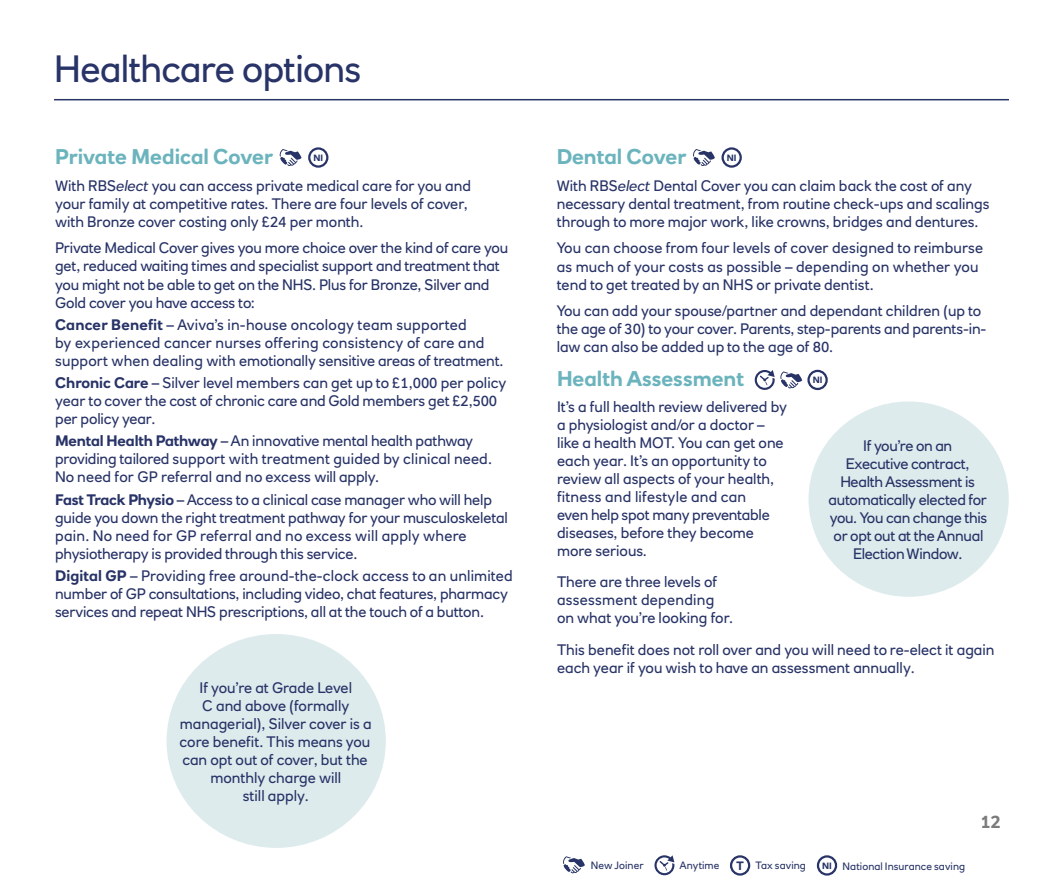
<style>
.page{position:relative;width:1063px;height:893px;background:#fff}
.page>*{position:absolute;margin:0;border:0;box-sizing:border-box;transform-origin:0 0}
.t1{font:37.5px "RN House Sans";letter-spacing:-.02em;color:#283367}
.t2{font:700 21px "RN House Sans";color:#6cb4bd}
.t3{font:700 18px "RN House Sans";color:#7c7c7c}
.t4{font:15px/18px "RN House Sans";color:#283367}
.t5{font:15px/18px "RN House Sans";letter-spacing:-.02em;color:#283367;text-align:center}
.t6{font:10.5px "RN House Sans";letter-spacing:.005em;color:#283367}
.t7{font:700 9px "RN House Sans";color:#283367}
.s1{font-style:italic}
.s2{font-weight:700}
.s3{font-weight:700;font-size:12px}
.s4{font-weight:700;font-size:9px}
</style>
<div class="page">
<hr style="left:54px;top:99px;width:955px;height:1px;background:#283367">
<div style="left:308px;top:147px;width:20px;height:21px;border:2px solid #283367;border-radius:50%"></div>
<svg style="left:279px;top:149px;width:23px;height:17px"></svg>
<div style="left:722px;top:147px;width:20px;height:21px;border:2px solid #283367;border-radius:50%"></div>
<svg style="left:693px;top:149px;width:22px;height:17px"></svg>
<div style="left:807px;top:370px;width:21px;height:20px;border:2px solid #283367;border-radius:50%"></div>
<svg style="left:755px;top:370px;width:47px;height:20px"></svg>
<div style="left:809px;top:401px;width:200px;height:196px;background:#ddebed;border-radius:50%"></div>
<div style="left:167px;top:634px;width:219px;height:214px;background:#ddebed;border-radius:50%"></div>
<svg style="left:563px;top:856px;width:22px;height:18px"></svg>
<svg style="left:654px;top:855px;width:20px;height:20px"></svg>
<div style="left:730px;top:855px;width:20px;height:21px;border:2px solid #283367;border-radius:50%"></div>
<div style="left:817px;top:855px;width:20px;height:21px;border:2px solid #283367;border-radius:50%"></div>
<h1 class="t1" style="left:54px;top:46px;width:309px">Healthcare options</h1>
<h2 class="t2" style="left:55px;top:144px;width:219px">Private Medical Cover</h2>
<p class="t4" style="left:55px;top:177px;width:417px">With RBS<span class="s1">elect</span> you can access private medical care for you and your family at competitive rates. There are four levels of cover, with Bronze cover costing only £24 per month.</p>
<p class="t4" style="left:55px;top:239px;width:455px">Private Medical Cover gives you more choice over the kind of care you get, reduced waiting times and specialist support and treatment that you might not be able to get on the NHS. Plus for Bronze, Silver and Gold cover you have access to:</p>
<p class="t4" style="left:55px;top:315px;width:450px"><span class="s2">Cancer Benefit</span> – Aviva’s in-house oncology team supported<br>by experienced cancer nurses offering consistency of care and support when dealing with emotionally sensitive areas of treatment.</p>
<p class="t4" style="left:55px;top:374px;width:453px"><span class="s2">Chronic Care</span> – Silver level members can get up to £1,000 per policy year to cover the cost of chronic care and Gold members get £2,500 per policy year.</p>
<p class="t4" style="left:55px;top:432px;width:439px"><span class="s2">Mental Health Pathway</span> – An innovative mental health pathway providing tailored support with treatment guided by clinical need.<br>No need for GP referral and no excess will apply.</p>
<p class="t4" style="left:55px;top:490px;width:454px"><span class="s2">Fast Track Physio</span> – Access to a clinical case manager who will help guide you down the right treatment pathway for your musculoskeletal pain. No need for GP referral and no excess will apply where physiotherapy is provided through this service.</p>
<p class="t4" style="left:55px;top:566px;width:459px"><span class="s2">Digital GP</span> – Providing free around-the-clock access to an unlimited number of GP consultations, including video, chat features, pharmacy services and repeat NHS prescriptions, all at the touch of a button.</p>
<p class="t7" style="left:313px;top:152px;width:11px">NI</p>
<p class="t4" style="left:180px;top:678px;width:194px;text-align:center">If you’re at Grade Level<br>C and above (formally managerial), Silver cover is a core benefit. This means you can opt out of cover, but the monthly charge will<br>still apply.</p>
<h2 class="t2" style="left:557px;top:144px;width:131px">Dental Cover</h2>
<p class="t7" style="left:727px;top:152px;width:11px">NI</p>
<p class="t4" style="left:557px;top:177px;width:434px">With RBS<span class="s1">elect</span> Dental Cover you can claim back the cost of any necessary dental treatment, from routine check-ups and scalings through to more major work, like crowns, bridges and dentures.</p>
<p class="t4" style="left:557px;top:239px;width:428px">You can choose from four levels of cover designed to reimburse as much of your costs as possible – depending on whether you tend to get treated by an NHS or private dentist.</p>
<p class="t4" style="left:557px;top:302px;width:431px">You can add your spouse/partner and dependant children (up to the age of 30) to your cover. Parents, step-parents and parents-in&shy;law can also be added up to the age of 80.</p>
<p class="t7" style="left:813px;top:375px;width:11px">NI</p>
<h2 class="t2" style="left:557px;top:365px;width:189px">Health Assessment</h2>
<p class="t4" style="left:557px;top:398px;width:231px">It’s a full health review delivered by a physiologist and/or a doctor – like a health MOT. You can get one each year. It’s an opportunity to review all aspects of your health, fitness and lifestyle and can<br>even help spot many preventable diseases, before they become more serious.</p>
<p class="t4" style="left:557px;top:573px;width:178px">There are three levels of assessment depending on what you’re looking for.</p>
<p class="t5" style="left:829px;top:436px;width:160px">If you’re on an<br>Executive contract,<br>Health Assessment is automatically elected for you. You can change this or opt out at the Annual<br>Election Window.</p>
<p class="t4" style="left:557px;top:640px;width:439px">This benefit does not roll over and you will need to re-elect it again each year if you wish to have an assessment annually.</p>
<p class="t6" style="left:591px;top:858px;width:54px">New Joiner</p>
<p class="t6" style="left:679px;top:859px;width:42px">Anytime</p>
<p class="t6" style="left:736px;top:859px;width:71px"><span class="s3">T</span> Tax saving</p>
<p class="t6" style="left:822px;top:859px;width:145px"><span class="s4">NI</span> National Insurance saving</p>
<p class="t3" style="left:981px;top:810px;width:21px">12</p>
</div>
